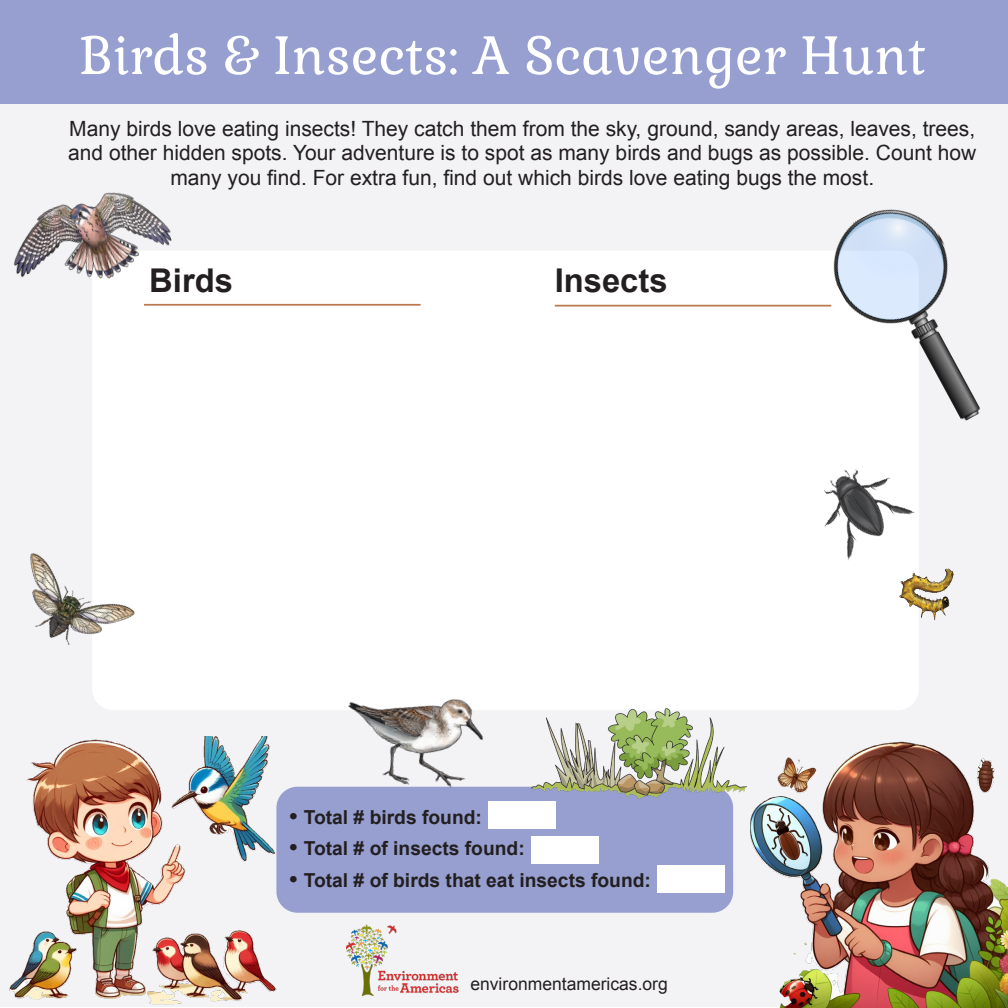
<style>
.page{position:relative;width:1008px;height:1008px;background:#fff}
.page>*{position:absolute;margin:0;border:0;box-sizing:border-box;transform-origin:0 0}
.t1{font:52.5px "Gabriela";color:#fff}
.t2{font:700 32.73px "Arial";color:#231f20}
.t3{font:21px/24.5px "Arial";color:#231f20;text-align:center}
.t4{font:700 19.25px "Arial";color:#231f20}
.t5{font:17.5px "Arial";color:#231f20}
.s1{font-size:22.75px}
</style>
<div class="page">
<div style="left:0;top:0;width:1008px;height:1007px;background:#f3f3f5"></div>
<div style="left:92px;top:251px;width:827px;height:459px;background:#fff;border-radius:21px"></div>
<hr style="left:144px;top:304px;width:277px;height:2px;background:#bf784c">
<hr style="left:555px;top:305px;width:276px;height:2px;background:#bf784c">
<img style="left:346px;top:925px;width:112px;height:72px">
<img style="left:731px;top:741px;width:277px;height:267px">
<img style="left:9px;top:737px;width:267px;height:268px">
<img style="left:814px;top:209px;width:167px;height:212px">
<div style="left:276px;top:787px;width:457px;height:126px;background:#969fcf;border-radius:21px"></div>
<div style="left:0;top:0;width:1008px;height:103px;background:#969fcf"></div>
<div style="left:489px;top:802px;width:67px;height:27px;background:#fff"></div>
<div style="left:532px;top:836px;width:67px;height:27px;background:#fff"></div>
<div style="left:657px;top:866px;width:67px;height:27px;background:#fff"></div>
<img style="left:824px;top:469px;width:91px;height:91px">
<img style="left:13px;top:192px;width:179px;height:114px">
<img style="left:323px;top:699px;width:181px;height:121px">
<img style="left:30px;top:553px;width:105px;height:92px">
<img style="left:899px;top:568px;width:55px;height:53px">
<img style="left:532px;top:708px;width:215px;height:99px">
<p class="t1" style="left:79px;top:25px;width:849px">Birds &amp; Insects: A Scavenger Hunt</p>
<p class="t3" style="left:68px;top:116px;width:910px">Many birds love eating insects! They catch them from the sky, ground, sandy areas, leaves, trees, and other hidden spots. Your adventure is to spot as many birds and bugs as possible. Count how many you find. For extra fun, find out which birds love eating bugs the most.</p>
<p class="t2" style="left:149px;top:259px;width:85px">Birds</p>
<p class="t2" style="left:555px;top:259px;width:114px">Insects</p>
<p class="t4" style="left:289px;top:805px;width:194px"><span class="s1">•</span> Total # birds found:</p>
<p class="t4" style="left:289px;top:836px;width:237px"><span class="s1">•</span> Total # of insects found:</p>
<p class="t4" style="left:289px;top:868px;width:363px"><span class="s1">•</span> Total # of birds that eat insects found:</p>
<p class="t5" style="left:470px;top:973px;width:199px">environmentamericas.org</p>
</div>
